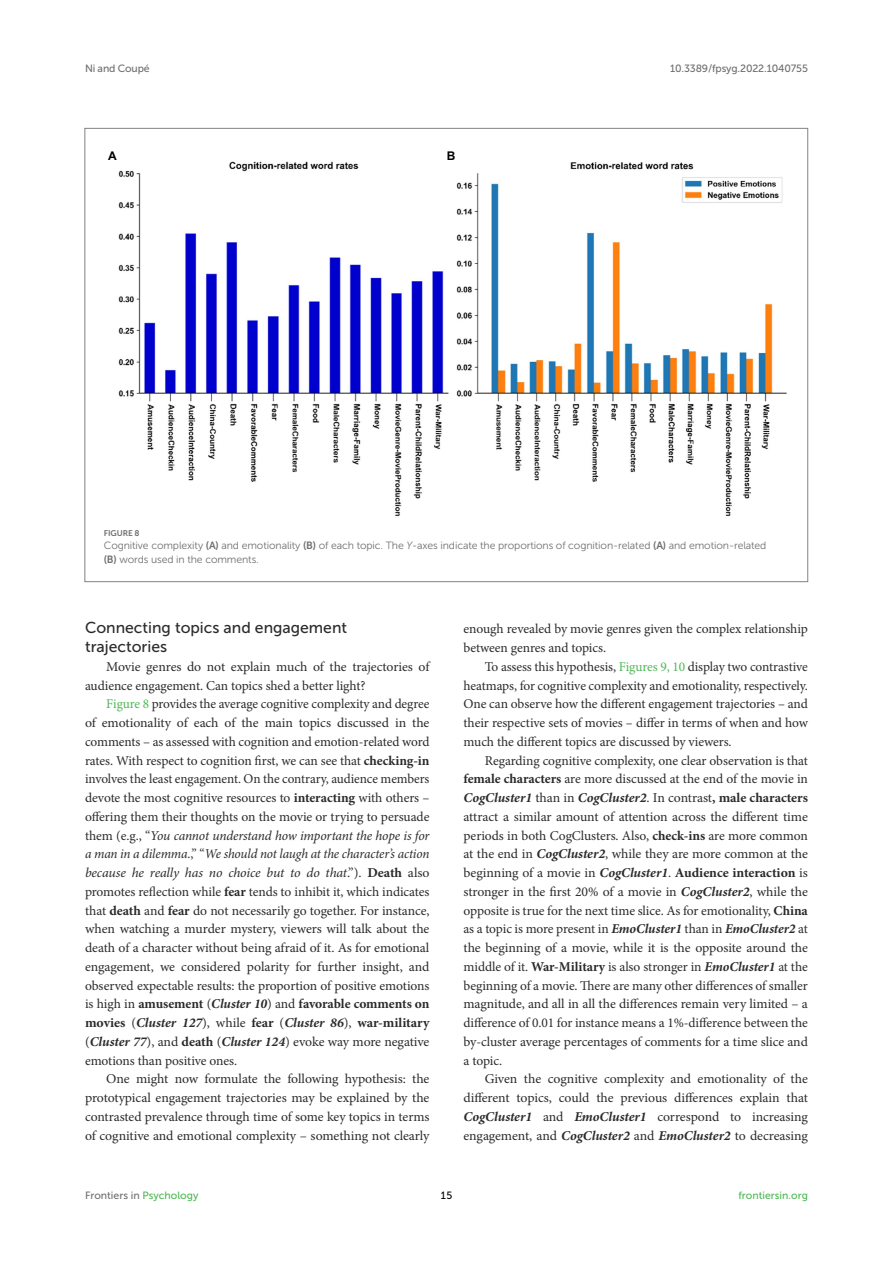
<style>
.page{position:relative;width:893px;height:1263px;background:#fff}
.page>*{position:absolute;margin:0;border:0;box-sizing:border-box;transform-origin:0 0}
.HEAD_3{font:15.75px/18.8px "Museo Sans 500";color:#2b2b2a}
.TEXT{font:13.5px/18.8px "Minion Pro";letter-spacing:-.01em;color:#2b2b2a;text-align:justify}
.TEXT_FLUSH{font:13.5px/18.8px "Minion Pro";letter-spacing:-.005em;color:#2b2b2a}
.t1{font:700 12px "Arial";color:#000}
.FIG_LEG{font:10.5px/13.5px "Museo Sans 300";letter-spacing:-.01em;color:#706f70}
.t2{font:10.5px "Museo Sans 500";letter-spacing:-.015em;color:#706f70}
.t3{font:10.5px "Museo Sans 500";color:#4eb855}
.t4{font:10.5px "Museo Sans 500";color:#000}
.FIG_HD{font:8.25px "Museo Sans 700";letter-spacing:-.01em;color:#706f70}
.s1{font-family:"Museo Sans 700"}
.s2{font-style:italic}
.s3{color:#4eb855}
.s4{font-weight:700}
.s5{font-weight:700;font-style:italic}
</style>
<div class="page">
<img style="left:118px;top:161px;width:669px;height:355px">
<p class="t2" style="left:85px;top:63px;width:66px">Ni and Coupé</p>
<p class="t2" style="left:670px;top:63px;width:139px">10.3389/fpsyg.2022.1040755</p>
<p class="t1" style="left:108px;top:148px;width:10px">A</p>
<p class="t1" style="left:447px;top:148px;width:10px">B</p>
<p class="FIG_HD" style="left:104px;top:528px;width:37px">FIGURE 8</p>
<p class="FIG_LEG" style="left:104px;top:539px;width:664px">Cognitive complexity <span class="s1">(A)</span> and emotionality <span class="s1">(B)</span> of each topic. The <span class="s2">Y</span>-axes indicate the proportions of cognition-related <span class="s1">(A)</span> and emotion-related <span class="s1">(B)</span> words used in the comments.</p>
<p class="HEAD_3" style="left:85px;top:619px;width:264px">Connecting topics and engagement trajectories</p>
<p class="TEXT_FLUSH" style="left:85px;top:657px;width:346px;text-indent:21px">Movie genres do not explain much of the trajectories of audience engagement. Can topics shed a better light?</p>
<p class="TEXT" style="left:85px;top:695px;width:346px;text-indent:21px"><span class="s3">Figure 8</span> provides the average cognitive complexity and degree of emotionality of each of the main topics discussed in the comments – as assessed with cognition and emotion-related word rates. With respect to cognition first, we can see that <span class="s4">checking-in </span>involves the least engagement. On the contrary, audience members devote the most cognitive resources to <span class="s4">interacting</span> with others – offering them their thoughts on the movie or trying to persuade them (e.g., “<span class="s2">You cannot understand how important the hope is for a man in a dilemma</span>.,” “<span class="s2">We should not laugh at the character’s action because he really has no choice but to do that</span>.”). <span class="s4">Death</span> also promotes reflection while <span class="s4">fear</span> tends to inhibit it, which indicates that <span class="s4">death</span> and <span class="s4">fear</span> do not necessarily go together. For instance, when watching a murder mystery, viewers will talk about the death of a character without being afraid of it. As for emotional engagement, we considered polarity for further insight, and observed expectable results: the proportion of positive emotions is high in <span class="s4">amusement</span> (<span class="s5">Cluster 10</span>) and <span class="s4">favorable comments on movies</span> (<span class="s5">Cluster 127</span>), while <span class="s4">fear</span> (<span class="s5">Cluster 86</span>), <span class="s4">war-military </span>(<span class="s5">Cluster 77</span>), and <span class="s4">death</span> (<span class="s5">Cluster 124</span>) evoke way more negative emotions than positive ones.</p>
<p class="TEXT" style="left:85px;top:1070px;width:346px;text-indent:21px">One might now formulate the following hypothesis: the prototypical engagement trajectories may be explained by the contrasted prevalence through time of some key topics in terms of cognitive and emotional complexity – something not clearly</p>
<p class="TEXT" style="left:463px;top:620px;width:346px">enough revealed by movie genres given the complex relationship between genres and topics.</p>
<p class="TEXT" style="left:463px;top:657px;width:346px;text-indent:21px">To assess this hypothesis, <span class="s3">Figures 9, 10</span> display two contrastive heatmaps, for cognitive complexity and emotionality, respectively.<br>One can observe how the different engagement trajectories – and their respective sets of movies – differ in terms of when and how much the different topics are discussed by viewers.</p>
<p class="TEXT" style="left:463px;top:751px;width:346px;text-indent:21px">Regarding cognitive complexity, one clear observation is that <span class="s4">female characters</span> are more discussed at the end of the movie in <span class="s5">CogCluster1</span> than in <span class="s5">CogCluster2</span>. In contrast<span class="s4">, male characters </span>attract a similar amount of attention across the different time periods in both CogClusters. Also, <span class="s4">check-ins</span> are more common at the end in <span class="s5">CogCluster2</span>, while they are more common at the beginning of a movie in <span class="s5">CogCluster1</span>. <span class="s4">Audience interaction</span> is stronger in the first 20% of a movie in <span class="s5">CogCluster2</span>, while the opposite is true for the next time slice. As for emotionality, <span class="s4">China </span>as a topic is more present in <span class="s5">EmoCluster1</span> than in <span class="s5">EmoCluster2</span> at the beginning of a movie, while it is the opposite around the middle of it. <span class="s4">War-Military</span> is also stronger in <span class="s5">EmoCluster1</span> at the beginning of a movie. There are many other differences of smaller magnitude, and all in all the differences remain very limited – a difference of 0.01 for instance means a 1%-difference between the by-cluster average percentages of comments for a time slice and a topic.</p>
<p class="TEXT" style="left:463px;top:1070px;width:346px;text-indent:21px">Given the cognitive complexity and emotionality of the different topics, could the previous differences explain that <span class="s5">CogCluster1</span> and <span class="s5">EmoCluster1</span> correspond to increasing engagement, and <span class="s5">CogCluster2</span> and <span class="s5">EmoCluster2</span> to decreasing</p>
<p class="t2" style="left:85px;top:1190px;width:115px">Frontiers in <span class="s3">Psychology</span></p>
<p class="t4" style="left:441px;top:1190px;width:13px">15</p>
<p class="t3" style="left:738px;top:1190px;width:71px">frontiersin.org</p>
</div>
